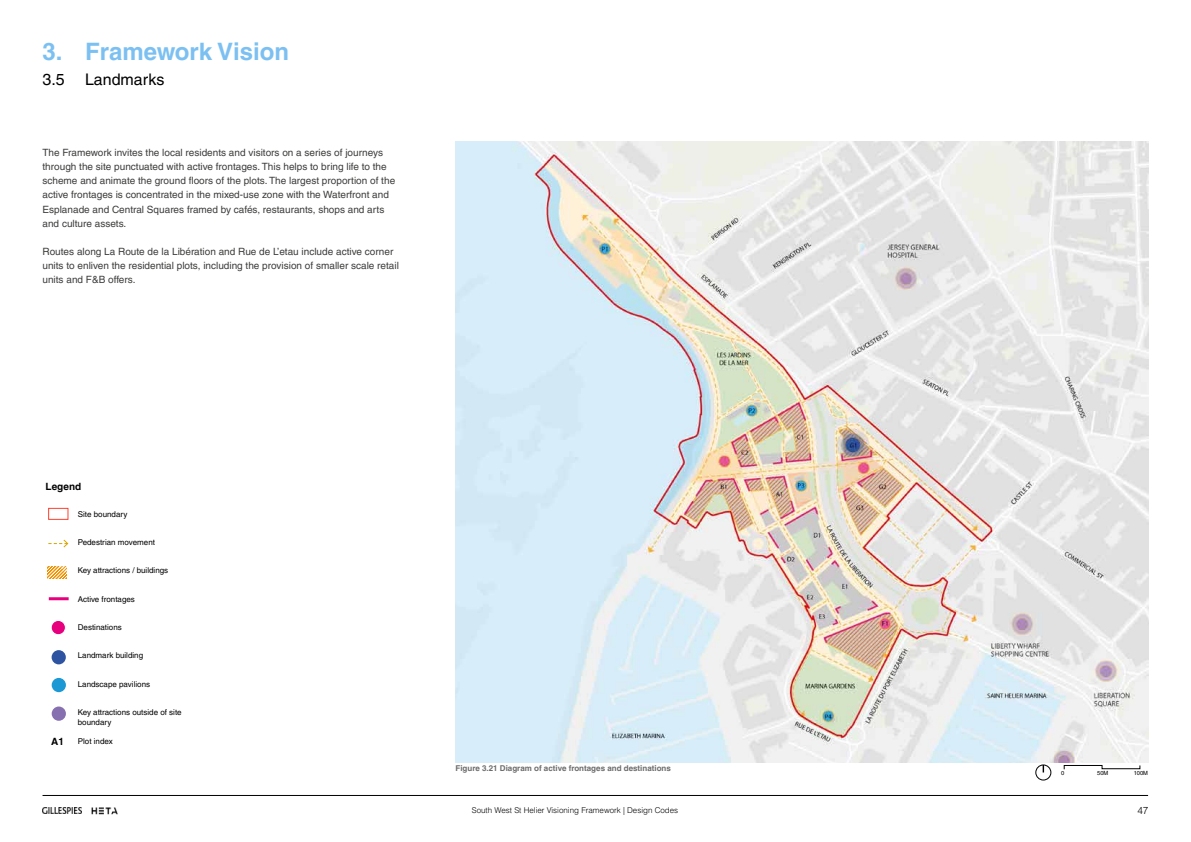
<style>
.page{position:relative;width:1191px;height:842px;background:#fff}
.page>*{position:absolute;margin:0;border:0;box-sizing:border-box;transform-origin:0 0}
.t1{font:700 24px "Helvetica LT Pro";color:#7cc0f2}
.t2{font:16px "Helvetica LT Pro";color:#000}
.t3{font:10px/14.2px "Helvetica LT Pro";color:#3c3c3b}
.t4{font:700 10px "Helvetica LT Pro";color:#000}
.t5{font:300 10px "Helvetica LT Pro";color:#000}
.t6{font:8px/9.6px "Helvetica LT Pro";color:#000}
.t7{font:700 8px "Helvetica LT Pro";color:#6d6c6c}
.t8{font:300 8px "Helvetica LT Pro";color:#000}
.t9{font:5.7px "Helvetica LT Pro";color:#000}
</style>
<div class="page">
<img style="left:91px;top:807px;width:27px;height:8px">
<img style="left:43px;top:808px;width:39px;height:6px">
<hr style="left:43px;top:795px;width:1105px;height:1px;background:#000">
<img style="left:455px;top:142px;width:693px;height:621px">
<svg style="left:48px;top:539px;width:21px;height:9px"></svg>
<hr style="left:49px;top:597px;width:20px;height:3px;background:#e6007d">
<div style="left:51px;top:620px;width:14px;height:15px;background:#e6007d;border-radius:50%"></div>
<div style="left:51px;top:620px;width:15px;height:15px;border:1px solid #fff;border-radius:50%"></div>
<div style="left:52px;top:650px;width:14px;height:14px;background:#2e53a1;border-radius:50%"></div>
<div style="left:52px;top:678px;width:14px;height:14px;background:#1c98d5;border-radius:50%"></div>
<div style="left:52px;top:706px;width:14px;height:15px;background:#8670b0;border-radius:50%"></div>
<svg style="left:48px;top:566px;width:19px;height:12px"></svg>
<div style="left:48px;top:508px;width:20px;height:12px;border:1px solid #ff402e"></div>
<svg style="left:1063px;top:765px;width:77px;height:5px"></svg>
<div style="left:1035px;top:765px;width:16px;height:15px;border:1px solid #000;border-radius:50%"></div>
<svg style="left:1042px;top:765px;width:2px;height:7px"></svg>
<h1 class="t1" style="left:43px;top:43px;width:248px">3. Framework Vision</h1>
<h2 class="t2" style="left:43px;top:74px;width:24px">3.5</h2>
<h2 class="t2" style="left:85px;top:74px;width:81px">Landmarks</h2>
<p class="t3" style="left:43px;top:146px;width:354px">The Framework invites the local residents and visitors on a series of journeys through the site punctuated with active frontages. This helps to bring life to the scheme and animate the ground floors of the plots. The largest proportion of the active frontages is concentrated in the mixed-use zone with the Waterfront and Esplanade and Central Squares framed by cafés, restaurants, shops and arts and culture assets.</p>
<p class="t3" style="left:43px;top:245px;width:358px">Routes along La Route de la Libération and Rue de L’etau include active corner units to enliven the residential plots, including the provision of smaller scale retail units and F&amp;B offers.</p>
<p class="t4" style="left:46px;top:483px;width:37px">Legend</p>
<p class="t6" style="left:78px;top:510px;width:51px">Site boundary</p>
<p class="t6" style="left:78px;top:538px;width:79px">Pedestrian movement</p>
<p class="t6" style="left:78px;top:566px;width:92px">Key attractions / buildings</p>
<p class="t6" style="left:78px;top:595px;width:59px">Active frontages</p>
<p class="t6" style="left:78px;top:623px;width:46px">Destinations</p>
<p class="t6" style="left:78px;top:652px;width:67px">Landmark building</p>
<p class="t6" style="left:78px;top:680px;width:74px">Landscape pavilions</p>
<p class="t6" style="left:78px;top:708px;width:105px">Key attractions outside of site boundary</p>
<p class="t4" style="left:51px;top:738px;width:14px">A1</p>
<p class="t6" style="left:78px;top:737px;width:36px">Plot index</p>
<p class="t7" style="left:455px;top:765px;width:217px">Figure 3.21 Diagram of active frontages and destinations</p>
<p class="t9" style="left:1061px;top:771px;width:5px">0</p>
<p class="t9" style="left:1097px;top:771px;width:13px">50M</p>
<p class="t9" style="left:1133px;top:771px;width:16px">100M</p>
<p class="t8" style="left:472px;top:808px;width:208px">South West St Helier Visioning Framework | Design Codes</p>
<p class="t5" style="left:1137px;top:807px;width:13px">47</p>
</div>
